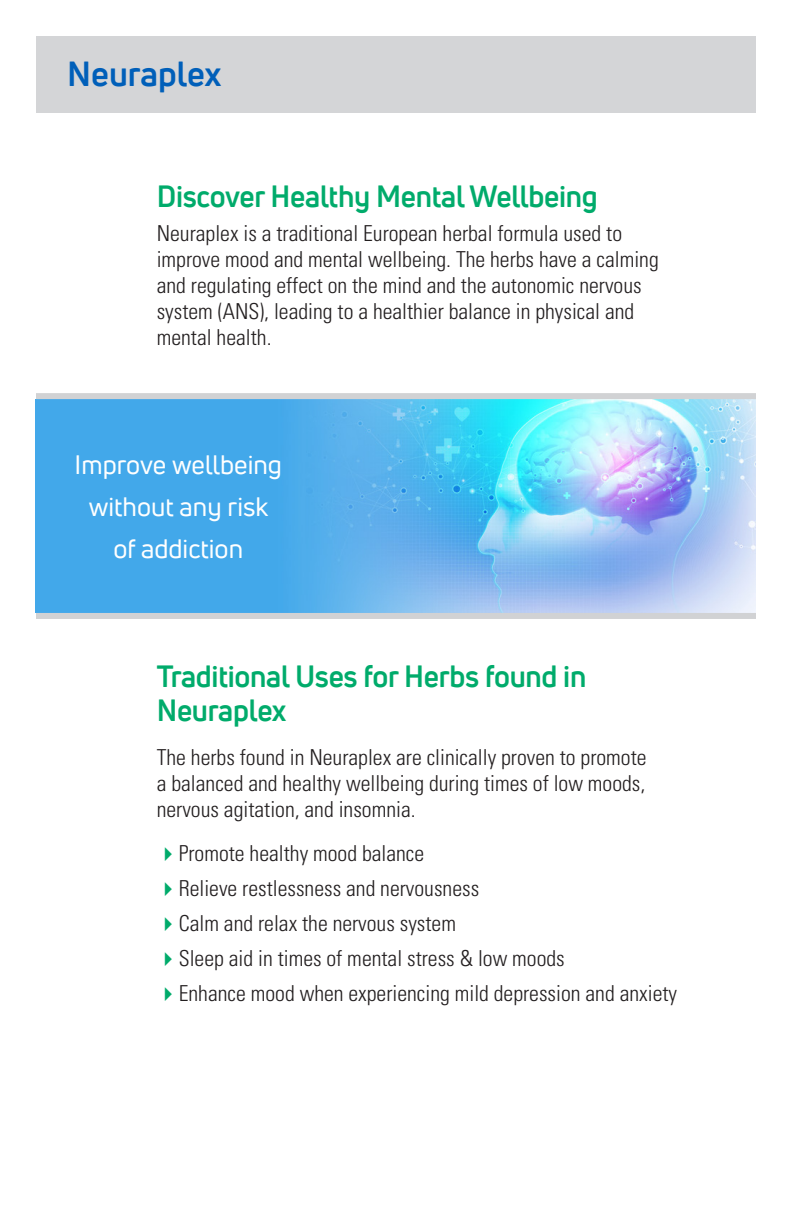
<style>
.page{position:relative;width:792px;height:1224px;background:#fff}
.page>*{position:absolute;margin:0;border:0;box-sizing:border-box;transform-origin:0 0}
.t1{font:700 34px "Uni Neue";color:#005fb9}
.t2{font:700 30px/34px "Uni Neue";letter-spacing:-.01em;color:#00ab6b}
.t3{font:26px/42px "Uni Neue";color:#fff;text-align:center}
.t4{font:300 condensed 22px/26px "Univers";color:#231f20}
.s1{color:#00ab6b}
</style>
<div class="page">
<div style="left:36px;top:36px;width:720px;height:76px;background:#d4d5d7"></div>
<img style="left:36px;top:399px;width:720px;height:214px">
<div style="left:36px;top:393px;width:720px;height:6px;background:#d1d2d4"></div>
<div style="left:36px;top:613px;width:720px;height:6px;background:#d1d2d4"></div>
<h1 class="t1" style="left:67px;top:52px;width:156px">Neuraplex</h1>
<h2 class="t2" style="left:157px;top:179px;width:443px">Discover Healthy Mental Wellbeing</h2>
<p class="t4" style="left:157px;top:220px;width:504px">Neuraplex is a traditional European herbal formula used to improve mood and mental wellbeing. The herbs have a calming and regulating effect on the mind and the autonomic nervous system (ANS), leading to a healthier balance in physical and mental health.</p>
<p class="t3" style="left:75px;top:443px;width:209px">Improve wellbeing without any risk of addiction</p>
<h2 class="t2" style="left:157px;top:659px;width:431px">Traditional Uses for Herbs found in<br>Neuraplex</h2>
<p class="t4" style="left:157px;top:744px;width:491px;text-align:justify">The herbs found in Neuraplex are clinically proven to promote a balanced and healthy wellbeing during times of low moods, nervous agitation, and insomnia.</p>
<p class="t4" style="left:157px;top:840px;width:269px"><span class="s1">✔</span>Promote healthy mood balance</p>
<p class="t4" style="left:157px;top:875px;width:324px"><span class="s1">✔</span>Relieve restlessness and nervousness</p>
<p class="t4" style="left:157px;top:910px;width:301px"><span class="s1">✔</span>Calm and relax the nervous system</p>
<p class="t4" style="left:157px;top:945px;width:410px"><span class="s1">✔</span>Sleep aid in times of mental stress &amp; low moods</p>
<p class="t4" style="left:157px;top:980px;width:522px"><span class="s1">✔</span>Enhance mood when experiencing mild depression and anxiety</p>
</div>
